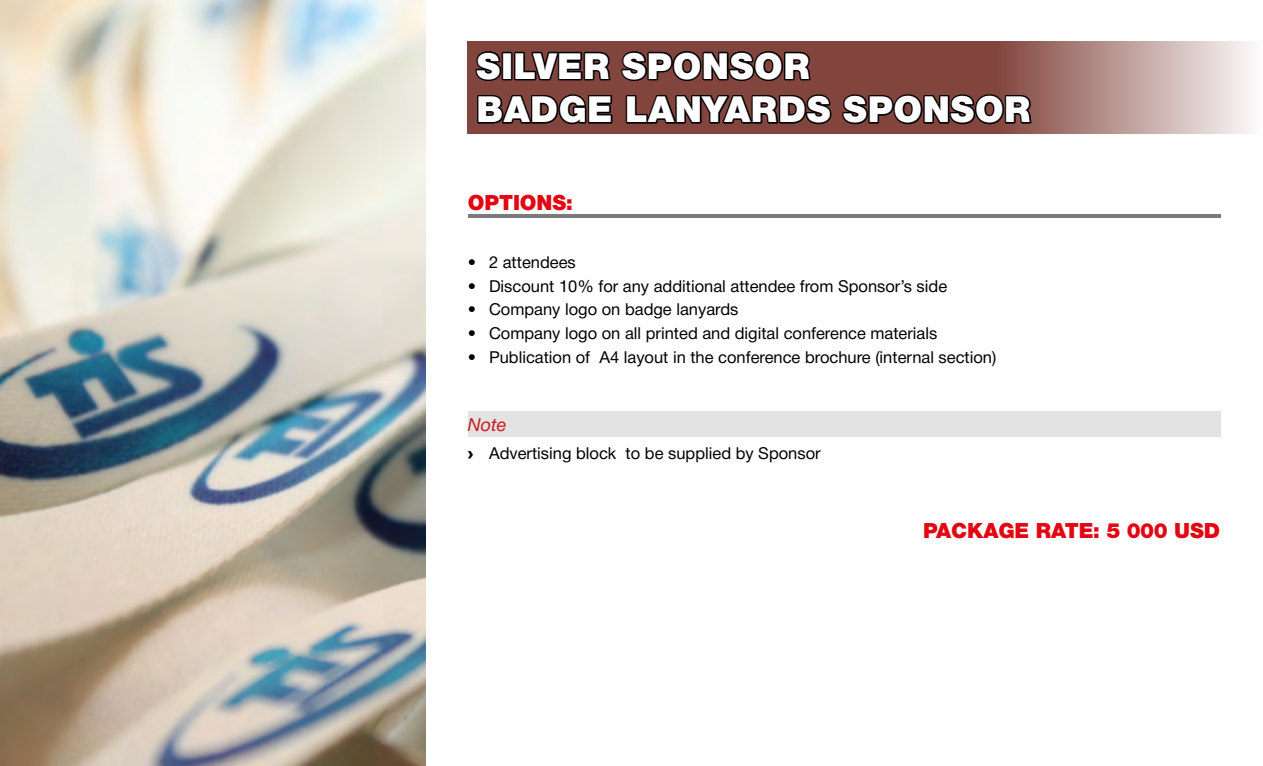
<style>
.page{position:relative;width:1263px;height:766px;background:#fff}
.page>*{position:absolute;margin:0;border:0;box-sizing:border-box;transform-origin:0 0}
.t1{font:900 36px/43.2px "Helvetica Neue Cyr";letter-spacing:.015em;color:#fff}
.t2{font:900 21px "Helvetica Neue Cyr";letter-spacing:-.005em;color:#e30613}
.t3{font:italic 18px "Helvetica Neue Cyr";color:#cd171a}
.t4{font:16.5px "Helvetica Neue Cyr";color:#000}
.s1{font-family:"Arial";font-weight:900}
</style>
<div class="page">
<div style="left:468px;top:411px;width:752px;height:26px;background:#e3e3e3"></div>
<svg style="left:468px;top:42px;width:783px;height:92px;background:#ab837d"></svg>
<hr style="left:468px;top:214px;width:752px;height:3px;background:#7c7b7b">
<svg style="left:474px;top:49px;width:140px;height:85px;background:#552d28"></svg>
<svg style="left:620px;top:46px;width:213px;height:88px;background:#5b302a"></svg>
<svg style="left:841px;top:89px;width:195px;height:45px;background:#5b312c"></svg>
<img style="left:0;top:0;width:425px;height:765px">
<h1 class="t1" style="left:476px;top:45px;width:556px">SILVER SPONSOR<br>BADGE LANYARDS SPONSOR</h1>
<p class="t2" style="left:468px;top:191px;width:107px">OPTIONS:</p>
<p class="t4" style="left:468px;top:253px;width:110px">• 2 attendees</p>
<p class="t4" style="left:468px;top:277px;width:481px">• Discount 10% for any additional attendee from Sponsor’s side</p>
<p class="t4" style="left:468px;top:300px;width:272px">• Company logo on badge lanyards</p>
<p class="t4" style="left:468px;top:324px;width:471px">• Company logo on all printed and digital conference materials</p>
<p class="t4" style="left:468px;top:348px;width:530px">• Publication of А4 layout in the conference brochure (internal section)</p>
<p class="t3" style="left:468px;top:414px;width:40px">Note</p>
<p class="t4" style="left:468px;top:444px;width:354px"><span class="s1">›</span> Advertising block to be supplied by Sponsor</p>
<p class="t2" style="left:923px;top:519px;width:299px">PACKAGE RATE: 5 000 USD</p>
</div>
